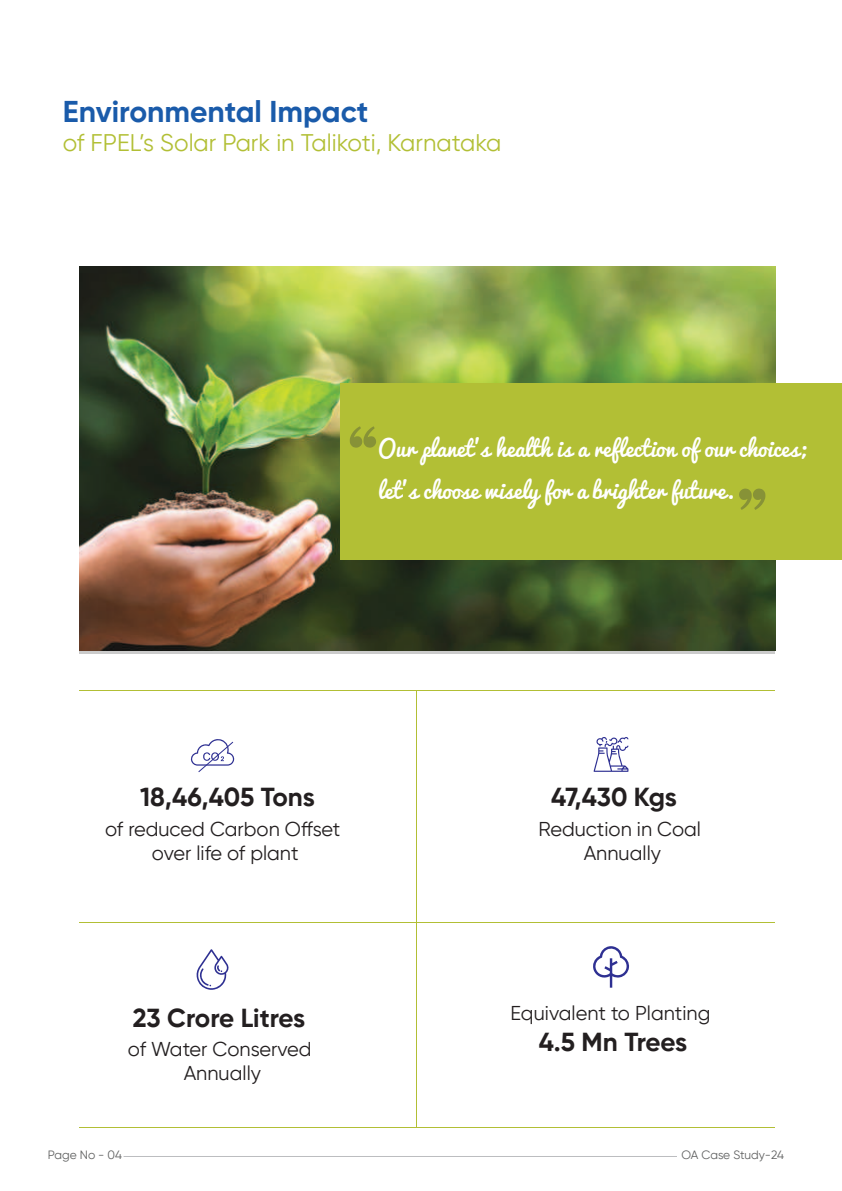
<style>
.page{position:relative;width:842px;height:1191px;background:#fff}
.page>*{position:absolute;margin:0;border:0;box-sizing:border-box;transform-origin:0 0}
.t1{font:700 30px "Gilroy";color:#1a5baa}
.t2{font:700 26px "Gilroy";letter-spacing:-.005em;color:#231f20}
.t3{font:24px "Gilroy";color:#b2bf35}
.t4{font:22px/42.6px "Pacifico";color:#fff}
.t5{font:20px/24px "Gilroy";color:#231f20;text-align:center}
.t6{font:12px "Gilroy";color:#606161}
</style>
<div class="page">
<hr style="left:80px;top:690px;width:694px;height:1px;background:#b2bf35">
<hr style="left:80px;top:922px;width:694px;height:1px;background:#b2bf35">
<hr style="left:80px;top:1126px;width:694px;height:1px;background:#b2bf35">
<hr style="left:416px;top:690px;width:1px;height:437px;background:#b2bf35">
<img style="left:80px;top:267px;width:694px;height:383px">
<div style="left:340px;top:383px;width:501px;height:176px;background:#b2bf35"></div>
<svg style="left:190px;top:739px;width:44px;height:33px"></svg>
<svg style="left:593px;top:946px;width:36px;height:41px"></svg>
<svg style="left:196px;top:949px;width:33px;height:40px"></svg>
<svg style="left:593px;top:737px;width:35px;height:35px"></svg>
<hr style="left:123px;top:1156px;width:553px;height:1px;background:#bcbdc0">
<svg style="left:350px;top:426px;width:26px;height:21px"></svg>
<svg style="left:739px;top:488px;width:26px;height:22px"></svg>
<h1 class="t1" style="left:63px;top:98px;width:307px">Environmental Impact</h1>
<p class="t3" style="left:63px;top:128px;width:440px">of FPEL’s Solar Park in Talikoti, Karnataka</p>
<p class="t4" style="left:378px;top:430px;width:430px">Our planetís health is a reflection of our choices; letís choose wisely for a brighter future.</p>
<h2 class="t2" style="left:140px;top:785px;width:176px">18,46,405 Tons</h2>
<p class="t5" style="left:105px;top:816px;width:236px">of reduced Carbon O昀昀set over life of plant</p>
<h2 class="t2" style="left:550px;top:785px;width:127px">47,430 Kgs</h2>
<p class="t5" style="left:538px;top:816px;width:164px">Reduction in Coal<br>Annually</p>
<p class="t5" style="left:510px;top:1001px;width:201px">Equivalent to Planting</p>
<h2 class="t2" style="left:133px;top:1006px;width:174px">23 Crore Litres</h2>
<p class="t5" style="left:128px;top:1037px;width:185px">of Water Conserved<br>Annually</p>
<h2 class="t2" style="left:538px;top:1030px;width:150px">4.5 Mn Trees</h2>
<p class="t6" style="left:48px;top:1147px;width:76px">Page No - 04</p>
<p class="t6" style="left:681px;top:1147px;width:104px">OA Case Study-24</p>
</div>
